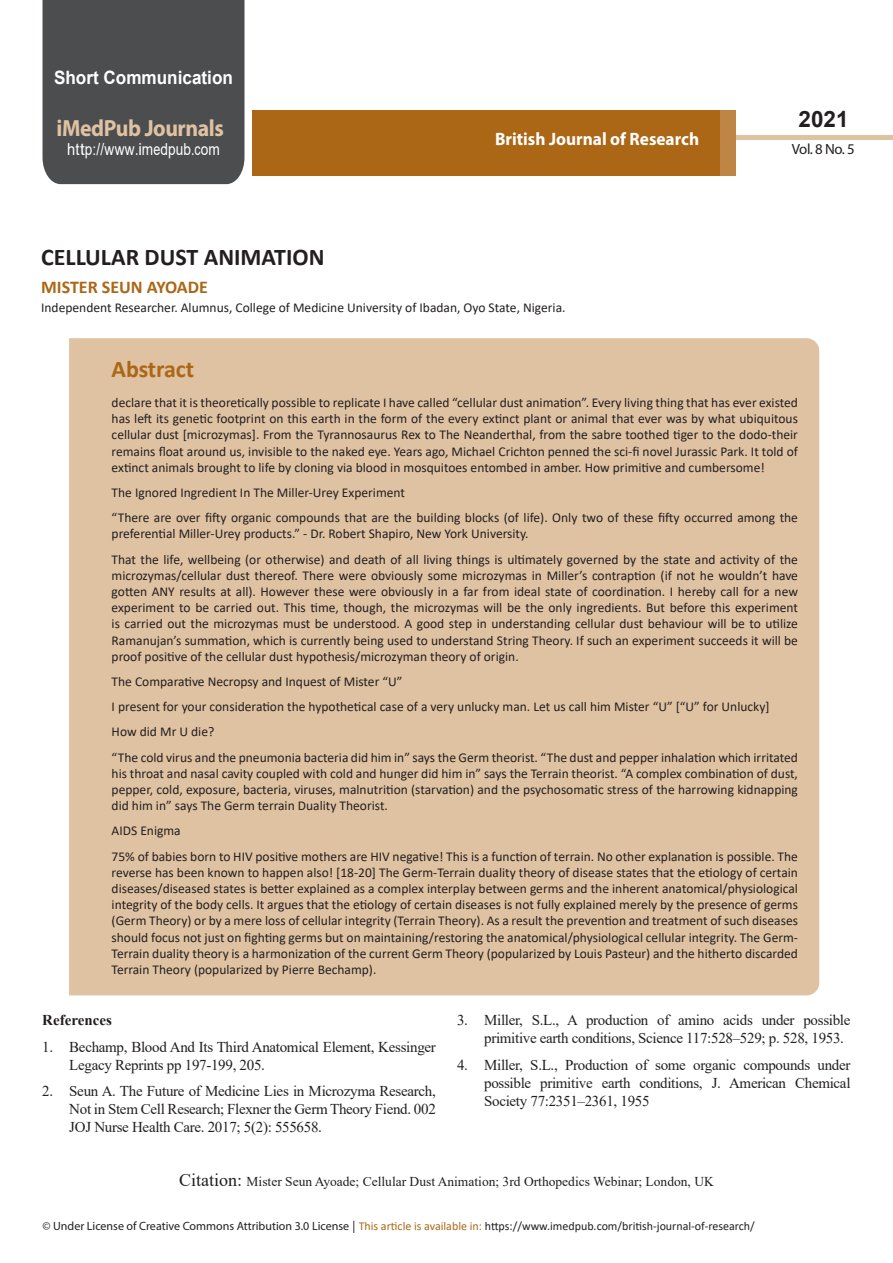
<style>
.page{position:relative;width:893px;height:1263px;background:#fff}
.page>*{position:absolute;margin:0;border:0;box-sizing:border-box;transform-origin:0 0}
.t1{font:700 24px "Calibri";color:#231f20}
.t2{font:700 24px "Calibri";letter-spacing:-.005em;color:#ab6715}
.t3{font:700 23.4px "Myriad Pro";letter-spacing:-.02em;color:#dfc2a2;scale:.93 1}
.t4{font:700 22.5px "Arial";color:#231f20}
.t5{font:700 18.45px "Arial";color:#fff;scale:.93 1}
.t6{font:700 18px "Myriad Pro";color:#fff;scale:.96 1}
.t7{font:700 18px "Calibri";color:#ab6715}
.t8{font:16.5px "Arial";letter-spacing:.01em;color:#fff;scale:.89 1}
.t9{font:15px/18px "Times New Roman";letter-spacing:-.02em;color:#231f20}
.side-heading{font:700 15px "Times New Roman";color:#231f20}
.t10{font:14.85px "Myriad Pro";color:#231f20}
.Body_Text_First_Inde{font:13.5px/16.2px "Calibri";color:#231f20;text-align:justify}
.t11{font:13.5px "Times New Roman";color:#231f20}
.t12{font:12px "Calibri";color:#231f20}
.s1{font-family:"Calibri"}
.s2{font-size:18px}
.s3{font-family:"Myriad Pro"}
.s4{font-family:"Nirmala UI"}
.s5{color:#ab6715}
</style>
<div class="page">
<div style="left:43px;top:0;width:201px;height:184px;background:#4c4d4f"></div>
<div style="left:736px;top:135px;width:157px;height:5px;background:#dfc2a2"></div>
<div style="left:252px;top:110px;width:469px;height:66px;background:#ab6715"></div>
<div style="left:720px;top:110px;width:16px;height:66px;background:#be8545"></div>
<div style="left:69px;top:338px;width:750px;height:657px;background:#dfc2a2"></div>
<h3 class="t5" style="left:54px;top:64px;width:194px">Short Communication</h3>
<h2 class="t3" style="left:57px;top:113px;width:181px">iMedPub Journals</h2>
<p class="t8" style="left:67px;top:138px;width:173px">http://www<span class="s1">.</span>imedpub<span class="s1">.</span>com</p>
<h3 class="t6" style="left:495px;top:127px;width:214px">British Journal of Research</h3>
<h3 class="t6" style="left:582px;top:138px;width:128px">ISSN 2471-8416</h3>
<p class="t1" style="left:41px;top:240px;width:285px">CELLULAR DUST ANIMATION</p>
<p class="t7" style="left:41px;top:274px;width:168px">MISTER SEUN AYOADE</p>
<p class="Body_Text_First_Inde" style="left:41px;top:299px;width:526px">Independent Researcher. Alumnus, College of Medicine University of Ibadan, Oyo State, Nigeria.</p>
<h3 class="t4" style="left:799px;top:104px;width:52px">2021</h3>
<p class="t10" style="left:792px;top:140px;width:64px">Vol. 8 No. 5</p>
<p class="t2" style="left:112px;top:352px;width:84px">Abstract</p>
<p class="Body_Text_First_Inde" style="left:112px;top:394px;width:688px">declare that it is theoretically possible to replicate I have called “cellular dust animation”. Every living thing that has ever existed has left its genetic footprint on this earth in the form of the every extinct plant or animal that ever was by what ubiquitous cellular dust [microzymas]. From the Tyrannosaurus Rex to The Neanderthal, from the sabre toothed tiger to the dodo-their remains float around us, invisible to the naked eye. Years ago, Michael Crichton penned the sci-fi novel Jurassic Park. It told of extinct animals brought to life by cloning via blood in mosquitoes entombed in amber. How primitive and cumbersome!</p>
<p class="Body_Text_First_Inde" style="left:112px;top:484px;width:295px">The Ignored Ingredient In The Miller-Urey Experiment</p>
<p class="Body_Text_First_Inde" style="left:112px;top:509px;width:688px">“There are over fifty organic compounds that are the building blocks (of life). Only two of these fifty occurred among the preferential Miller-Urey products.” - Dr. Robert Shapiro, New York University.</p>
<p class="Body_Text_First_Inde" style="left:112px;top:551px;width:688px">That the life, wellbeing (or otherwise) and death of all living things is ultimately governed by the state and activity of the microzymas/cellular dust thereof. There were obviously some microzymas in Miller’s contraption (if not he wouldn’t have gotten ANY results at all). However these were obviously in a far from ideal state of coordination. I hereby call for a new experiment to be carried out. This time, though, the microzymas will be the only ingredients. But before this experiment is carried out the microzymas must be understood. A good step in understanding cellular dust behaviour will be to utilize Ramanujan’s summation, which is currently being used to understand String Theory. If such an experiment succeeds it will be proof positive of the cellular dust hypothesis/microzyman theory of origin.</p>
<p class="Body_Text_First_Inde" style="left:112px;top:673px;width:292px">The Comparative Necropsy and Inquest of Mister “U”</p>
<p class="Body_Text_First_Inde" style="left:112px;top:698px;width:659px">I present for your consideration the hypothetical case of a very unlucky man. Let us call him Mister “U” [“U” for Unlucky]</p>
<p class="Body_Text_First_Inde" style="left:112px;top:723px;width:104px">How did Mr U die?</p>
<p class="Body_Text_First_Inde" style="left:112px;top:749px;width:688px">“The cold virus and the pneumonia bacteria did him in” says the Germ theorist. “The dust and pepper inhalation which irritated his throat and nasal cavity coupled with cold and hunger did him in” says the Terrain theorist. “A complex combination of dust, pepper, cold, exposure, bacteria, viruses, malnutrition (starvation) and the psychosomatic stress of the harrowing kidnapping did him in” says The Germ terrain Duality Theorist.</p>
<p class="Body_Text_First_Inde" style="left:112px;top:822px;width:71px">AIDS Enigma</p>
<p class="Body_Text_First_Inde" style="left:112px;top:848px;width:688px">75% of babies born to HIV positive mothers are HIV negative! This is a function of terrain. No other explanation is possible. The reverse has been known to happen also! [18-20] The Germ-Terrain duality theory of disease states that the etiology of certain diseases/diseased states is better explained as a complex interplay between germs and the inherent anatomical/physiological integrity of the body cells. It argues that the etiology of certain diseases is not fully explained merely by the presence of germs (Germ Theory) or by a mere loss of cellular integrity (Terrain Theory). As a result the prevention and treatment of such diseases should focus not just on fighting germs but on maintaining/restoring the anatomical/physiological cellular integrity. The Germ-Terrain duality theory is a harmonization of the current Germ Theory (popularized by Louis Pasteur) and the hitherto discarded Terrain Theory (popularized by Pierre Bechamp).</p>
<p class="side-heading" style="left:42px;top:1009px;width:71px">References</p>
<p class="t9" style="left:69px;top:1037px;width:368px;text-indent:-27px">1. Bechamp, Blood And Its Third Anatomical Element, Kessinger<br>Legacy Reprints pp 197-199, 205.</p>
<p class="t9" style="left:69px;top:1082px;width:368px;text-align:justify;text-indent:-27px">2. Seun A. The Future of Medicine Lies in Microzyma Research, Not in Stem Cell Research; Flexner the Germ Theory Fiend. 002<br>JOJ Nurse Health Care. 2017; 5(2): 555658.</p>
<p class="t9" style="left:484px;top:1011px;width:368px;text-indent:-27px">3. Miller, S.L., A production of amino acids under possible primitive earth conditions, Science 117:528–529; p. 528, 1953.</p>
<p class="t9" style="left:484px;top:1055px;width:368px;text-align:justify;text-indent:-27px">4. Miller, S.L., Production of some organic compounds under possible primitive earth conditions, J. American Chemical Society 77:2351–2361, 1955</p>
<p class="t11" style="left:179px;top:1172px;width:536px"><span class="s2">Citation:</span> Mister Seun Ayoade; Cellular Dust Animation; 3rd Orthopedics Webinar; London, UK</p>
<p class="t12" style="left:43px;top:1217px;width:714px"><span class="s3">© Under License of Creative Commons Attribution 3.0 License</span> <span class="s4">|</span> <span class="s5">This article is available in:</span> https://www.imedpub.com/british-journal-of-research/</p>
</div>
